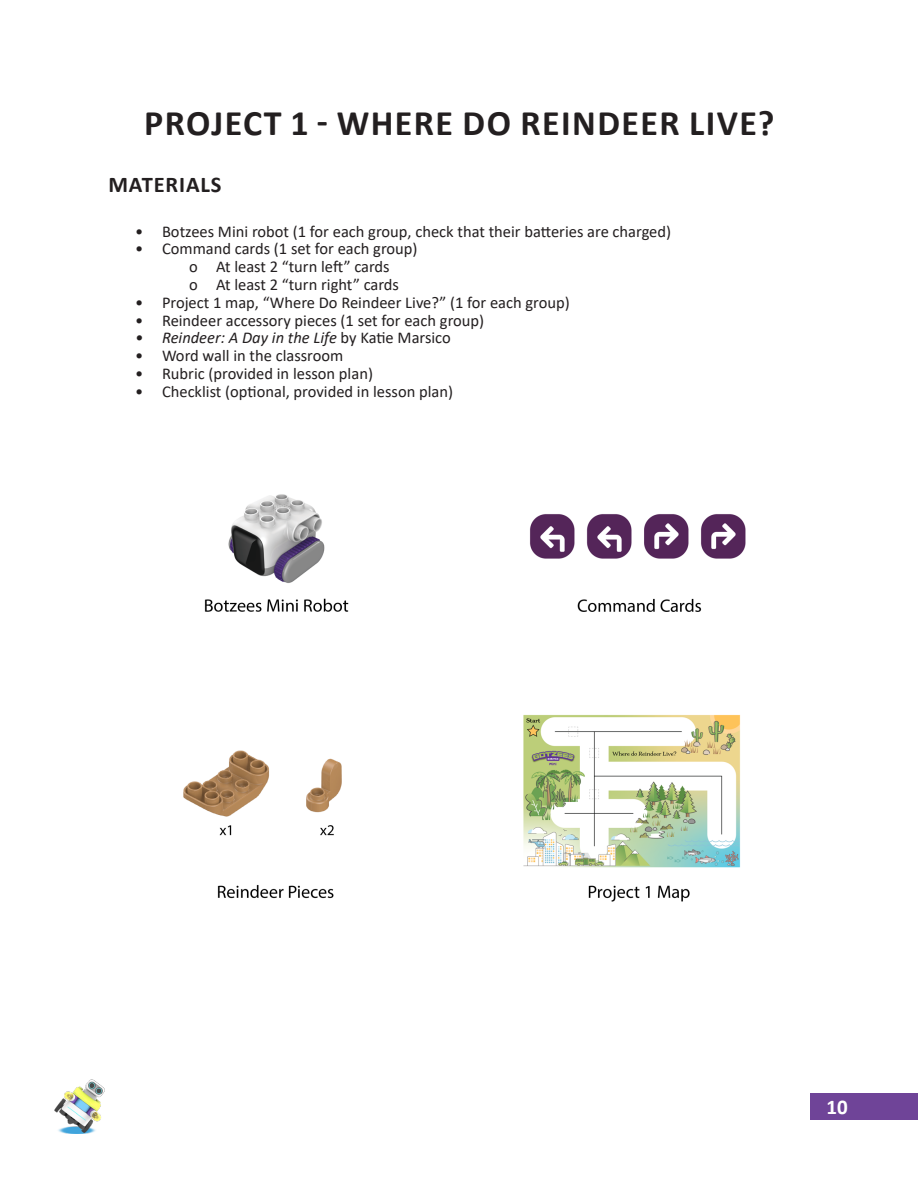
<style>
.page{position:relative;width:918px;height:1188px;background:#fff}
.page>*{position:absolute;margin:0;border:0;box-sizing:border-box;transform-origin:0 0}
.t1{font:700 36px "Calibri";letter-spacing:.04em;color:#231f20}
.t2{font:700 22.5px "Calibri";letter-spacing:.04em;color:#231f20}
.t3{font:700 21px "Calibri";color:#fff}
.t4{font:16.5px "Calibri";color:#231f20}
.t5{font:italic 16.5px "Calibri";color:#231f20}
.s1{font-style:normal}
</style>
<div class="page">
<div style="left:810px;top:1094px;width:108px;height:26px;background:#6f4498"></div>
<img style="left:54px;top:1080px;width:51px;height:54px">
<img style="left:183px;top:494px;width:563px;height:408px">
<h1 class="t1" style="left:144px;top:98px;width:632px">PROJECT 1 - WHERE DO REINDEER LIVE?</h1>
<h2 class="t2" style="left:108px;top:168px;width:115px">MATERIALS</h2>
<p class="t4" style="left:135px;top:220px;width:538px">• Botzees Mini robot (1 for each group, check that their batteries are charged)</p>
<p class="t4" style="left:135px;top:237px;width:284px">• Command cards (1 set for each group)</p>
<p class="t4" style="left:189px;top:255px;width:202px">o At least 2 “turn left” cards</p>
<p class="t4" style="left:189px;top:273px;width:212px">o At least 2 “turn right” cards</p>
<p class="t4" style="left:135px;top:291px;width:436px">• Project 1 map, “Where Do Reindeer Live?” (1 for each group)</p>
<p class="t4" style="left:135px;top:309px;width:351px">• Reindeer accessory pieces (1 set for each group)</p>
<p class="t5" style="left:135px;top:327px;width:317px">• Reindeer: A Day in the Life <span class="s1">by Katie Marsico</span></p>
<p class="t4" style="left:135px;top:344px;width:210px">• Word wall in the classroom</p>
<p class="t4" style="left:135px;top:362px;width:240px">• Rubric (provided in lesson plan)</p>
<p class="t4" style="left:135px;top:380px;width:320px">• Checklist (optional, provided in lesson plan)</p>
<p class="t3" style="left:826px;top:1092px;width:23px">10</p>
</div>
